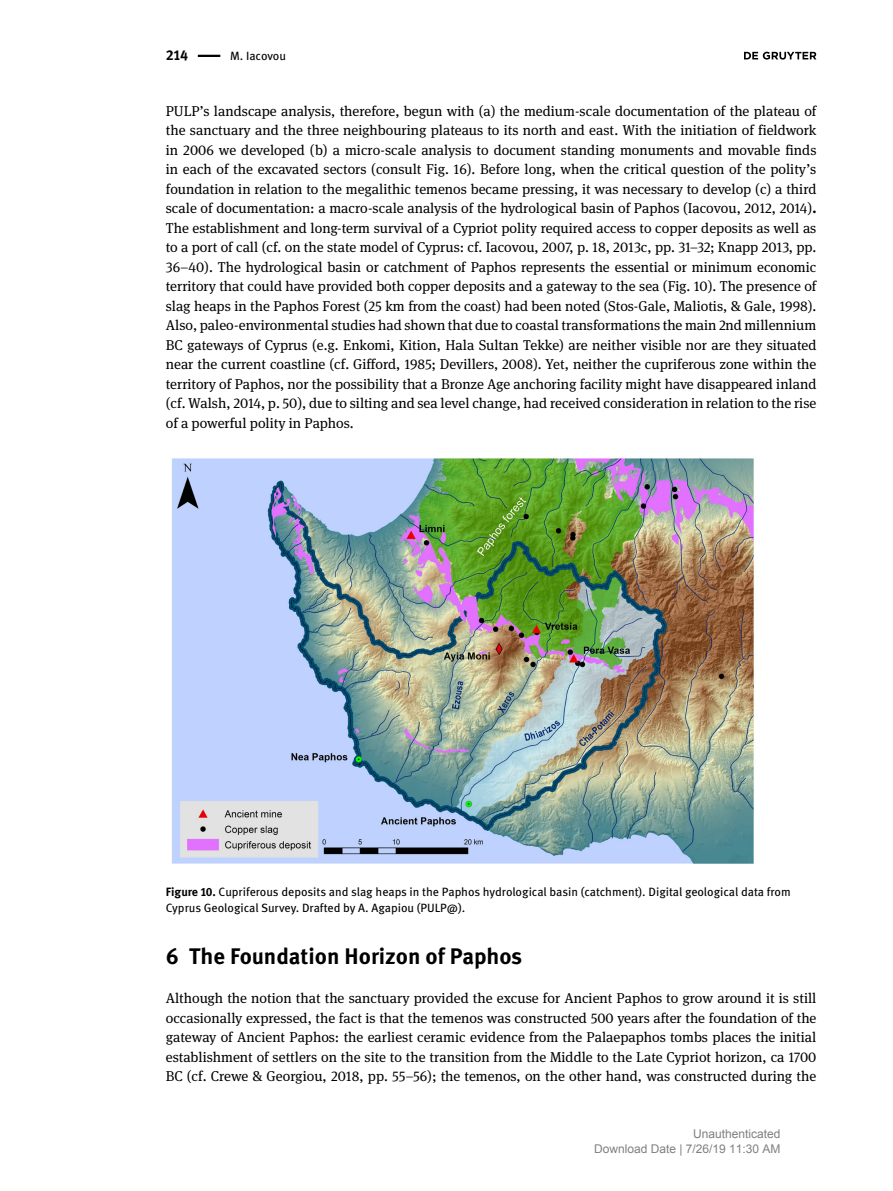
<style>
.page{position:relative;width:893px;height:1191px;background:#fff}
.page>*{position:absolute;margin:0;border:0;box-sizing:border-box;transform-origin:0 0}
.t1{font:700 22.5px "DG Meta Science";color:#000}
.t2{font:14.25px/19.5px "DG Meta Serif Science";color:#000;text-align:justify}
.t3{font:700 14.25px "DG Meta Science";color:#000}
.t4{font:12px/16.5px "DG Meta Science";color:#000}
.t5{font:12px/15px "Arial";color:#808080;text-align:right}
.s1{font-weight:700}
</style>
<div class="page">
<hr style="left:198px;top:55px;width:22px;height:2px;background:#000">
<svg style="left:744px;top:52px;width:72px;height:8px"></svg>
<img style="left:172px;top:458px;width:582px;height:406px">
<p class="t3" style="left:166px;top:44px;width:24px">214</p>
<p class="t4" style="left:230px;top:47px;width:57px">M. Iacovou</p>
<p class="t2" style="left:166px;top:101px;width:652px">PULP’s landscape analysis, therefore, begun with (a) the medium-scale documentation of the plateau of the sanctuary and the three neighbouring plateaus to its north and east. With the initiation of fieldwork in 2006 we developed (b) a micro-scale analysis to document standing monuments and movable finds in each of the excavated sectors (consult Fig. 16). Before long, when the critical question of the polity’s foundation in relation to the megalithic temenos became pressing, it was necessary to develop (c) a third scale of documentation: a macro-scale analysis of the hydrological basin of Paphos (Iacovou, 2012, 2014)<span class="s1">.<br></span>The establishment and long-term survival of a Cypriot polity required access to copper deposits as well as to a port of call (cf. on the state model of Cyprus: cf. Iacovou, 2007, p. 18, 2013c, pp. 31–32; Knapp 2013, pp.<br>36–40). The hydrological basin or catchment of Paphos represents the essential or minimum economic territory that could have provided both copper deposits and a gateway to the sea (Fig. 10). The presence of slag heaps in the Paphos Forest (25 km from the coast) had been noted (Stos-Gale, Maliotis, &amp; Gale, 1998).<br>Also, paleo-environmental studies had shown that due to coastal transformations the main 2nd millennium BC gateways of Cyprus (e.g. Enkomi, Kition, Hala Sultan Tekke) are neither visible nor are they situated near the current coastline (cf. Gifford, 1985; Devillers, 2008). Yet, neither the cupriferous zone within the territory of Paphos, nor the possibility that a Bronze Age anchoring facility might have disappeared inland (cf. Walsh, 2014, p. 50), due to silting and sea level change, had received consideration in relation to the rise of a powerful polity in Paphos.</p>
<p class="t4" style="left:166px;top:883px;width:626px"><span class="s1">Figure 10.</span> Cupriferous deposits and slag heaps in the Paphos hydrological basin (catchment). Digital geological data from<br>Cyprus Geological Survey. Drafted by A. Agapiou (PULP@).</p>
<h1 class="t1" style="left:166px;top:938px;width:358px">6 The Foundation Horizon of Paphos</h1>
<p class="t2" style="left:166px;top:988px;width:652px">Although the notion that the sanctuary provided the excuse for Ancient Paphos to grow around it is still occasionally expressed, the fact is that the temenos was constructed 500 years after the foundation of the gateway of Ancient Paphos: the earliest ceramic evidence from the Palaepaphos tombs places the initial establishment of settlers on the site to the transition from the Middle to the Late Cypriot horizon, ca 1700<br>BC (cf. Crewe &amp; Georgiou, 2018, pp. 55–56); the temenos, on the other hand, was constructed during the</p>
<p class="t5" style="left:594px;top:1127px;width:188px">Unauthenticated<br>Download Date | 7/26/19 11:30 AM</p>
</div>
